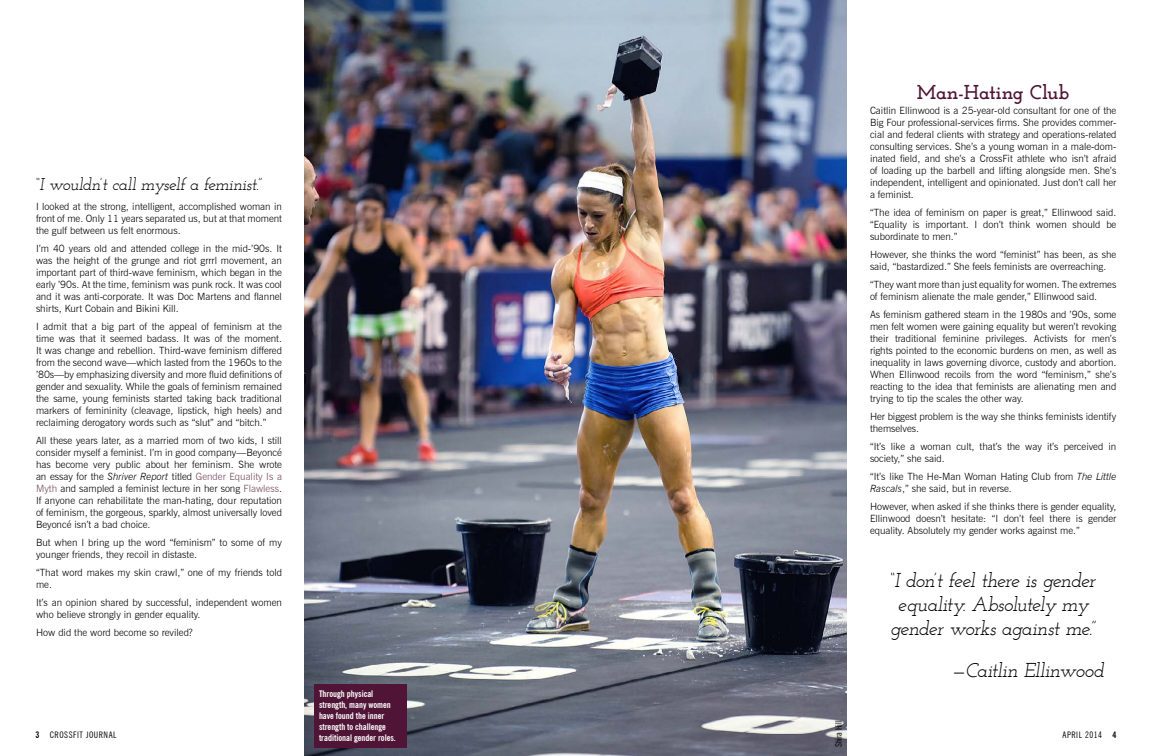
<style>
.page{position:relative;width:1152px;height:756px;background:#fff}
.page>*{position:absolute;margin:0;border:0;box-sizing:border-box;transform-origin:0 0}
.t1{font:italic 20px/24px "Josefin Slab";letter-spacing:-.035em;color:#000;text-align:center}
.t2{font:italic 20px "Josefin Slab";letter-spacing:-.015em;color:#000}
.t3{font:700 20px "Josefin Slab";letter-spacing:-.005em;color:#501536}
.t4{font:italic 17px "Josefin Slab";letter-spacing:-.015em;color:#000}
.t5{font:300 10px/12px "News Gothic BT";color:#000;text-align:justify}
.t6{font:700 condensed 9px/10.8px "News Gothic BT";color:#fff}
.t7{font:condensed 9px "News Gothic BT";letter-spacing:.06em;color:#000}
.t8{font:condensed 9px "News Gothic BT";color:#000}
.s1{font-style:italic}
.s2{color:#754b5d}
.s3{font-weight:700}
</style>
<div class="page">
<img style="left:305px;top:0;width:542px;height:756px">
<div style="left:314px;top:684px;width:93px;height:63px;background:#501536"></div>
<h2 class="t4" style="left:36px;top:174px;width:228px">“I wouldn’t call myself a feminist.”</h2>
<p class="t5" style="left:36px;top:200px;width:248px">I looked at the strong, intelligent, accomplished woman in front of me. Only 11 years separated us, but at that moment the gulf between us felt enormous.</p>
<p class="t5" style="left:36px;top:242px;width:248px">I’m 40 years old and attended college in the mid-’90s. It was the height of the grunge and riot grrrl movement, an important part of third-wave feminism, which began in the early ’90s. At the time, feminism was punk rock. It was cool and it was anti-corporate. It was Doc Martens and flannel shirts, Kurt Cobain and Bikini Kill.</p>
<p class="t5" style="left:36px;top:320px;width:248px">I admit that a big part of the appeal of feminism at the time was that it seemed badass. It was of the moment.<br>It was change and rebellion. Third-wave feminism differed from the second wave—which lasted from the 1960s to the ’80s—by emphasizing diversity and more fluid definitions of gender and sexuality. While the goals of feminism remained the same, young feminists started taking back traditional markers of femininity (cleavage, lipstick, high heels) and reclaiming derogatory words such as “slut” and “bitch.”</p>
<p class="t5" style="left:36px;top:434px;width:248px">All these years later, as a married mom of two kids, I still consider myself a feminist. I’m in good company—Beyoncé has become very public about her feminism. She wrote an essay for the <span class="s1">Shriver Report</span> titled <span class="s2">Gender Equality Is a Myth</span> and sampled a feminist lecture in her song <span class="s2">Flawless</span>.<br>If anyone can rehabilitate the man-hating, dour reputation of feminism, the gorgeous, sparkly, almost universally loved Beyoncé isn’t a bad choice.</p>
<p class="t5" style="left:36px;top:536px;width:248px">But when I bring up the word “feminism” to some of my younger friends, they recoil in distaste.</p>
<p class="t5" style="left:36px;top:566px;width:247px">“That word makes my skin crawl,” one of my friends told me.</p>
<p class="t5" style="left:36px;top:596px;width:248px">It’s an opinion shared by successful, independent women who believe strongly in gender equality.</p>
<p class="t5" style="left:36px;top:626px;width:158px">How did the word become so reviled?</p>
<h1 class="t3" style="left:917px;top:80px;width:154px">Man-Hating Club</h1>
<p class="t5" style="left:870px;top:104px;width:248px">Caitlin Ellinwood is a 25-year-old consultant for one of the Big Four professional-services firms. She provides commer&shy;cial and federal clients with strategy and operations-related consulting services. She’s a young woman in a male-dom&shy;inated field, and she’s a CrossFit athlete who isn’t afraid of loading up the barbell and lifting alongside men. She’s independent, intelligent and opinionated. Just don’t call her a feminist.</p>
<p class="t5" style="left:870px;top:206px;width:248px">“The idea of feminism on paper is great,” Ellinwood said. “Equality is important. I don’t think women should be subordinate to men.”</p>
<p class="t5" style="left:870px;top:248px;width:248px">However, she thinks the word “feminist” has been, as she said, “bastardized.” She feels feminists are overreaching.</p>
<p class="t5" style="left:870px;top:278px;width:248px">“They want more than just equality for women. The extremes of feminism alienate the male gender,” Ellinwood said.</p>
<p class="t5" style="left:870px;top:308px;width:248px">As feminism gathered steam in the 1980s and ’90s, some men felt women were gaining equality but weren’t revoking their traditional feminine privileges. Activists for men’s rights pointed to the economic burdens on men, as well as inequality in laws governing divorce, custody and abortion.<br>When Ellinwood recoils from the word “feminism,” she’s reacting to the idea that feminists are alienating men and trying to tip the scales the other way.</p>
<p class="t5" style="left:870px;top:410px;width:248px">Her biggest problem is the way she thinks feminists identify themselves.</p>
<p class="t5" style="left:870px;top:440px;width:248px">“It’s like a woman cult, that’s the way it’s perceived in society,” she said.</p>
<p class="t5" style="left:870px;top:470px;width:248px">“It’s like The He-Man Woman Hating Club from <span class="s1">The Little<br>Rascals</span>,” she said, but in reverse.</p>
<p class="t5" style="left:870px;top:500px;width:248px">However, when asked if she thinks there is gender equality, Ellinwood doesn’t hesitate: “I don’t feel there is gender equality. Absolutely my gender works against me.”</p>
<h1 class="t1" style="left:890px;top:568px;width:208px">“I don’t feel there is gender equality. Absolutely my gender works against me.”</h1>
<h1 class="t2" style="left:952px;top:658px;width:154px">—Caitlin Ellinwood</h1>
<p class="t6" style="left:319px;top:689px;width:78px">Through physical strength, many women have found the inner strength to challenge traditional gender roles.</p>
<p class="t8" style="left:833px;top:747px;width:28px;rotate:-90deg">Shira Hill</p>
<p class="t7" style="left:36px;top:729px;width:83px"><span class="s3">3</span> CROSSFIT JOURNAL</p>
<p class="t7" style="left:1063px;top:729px;width:55px">APRIL 2014 <span class="s3">4</span></p>
</div>
